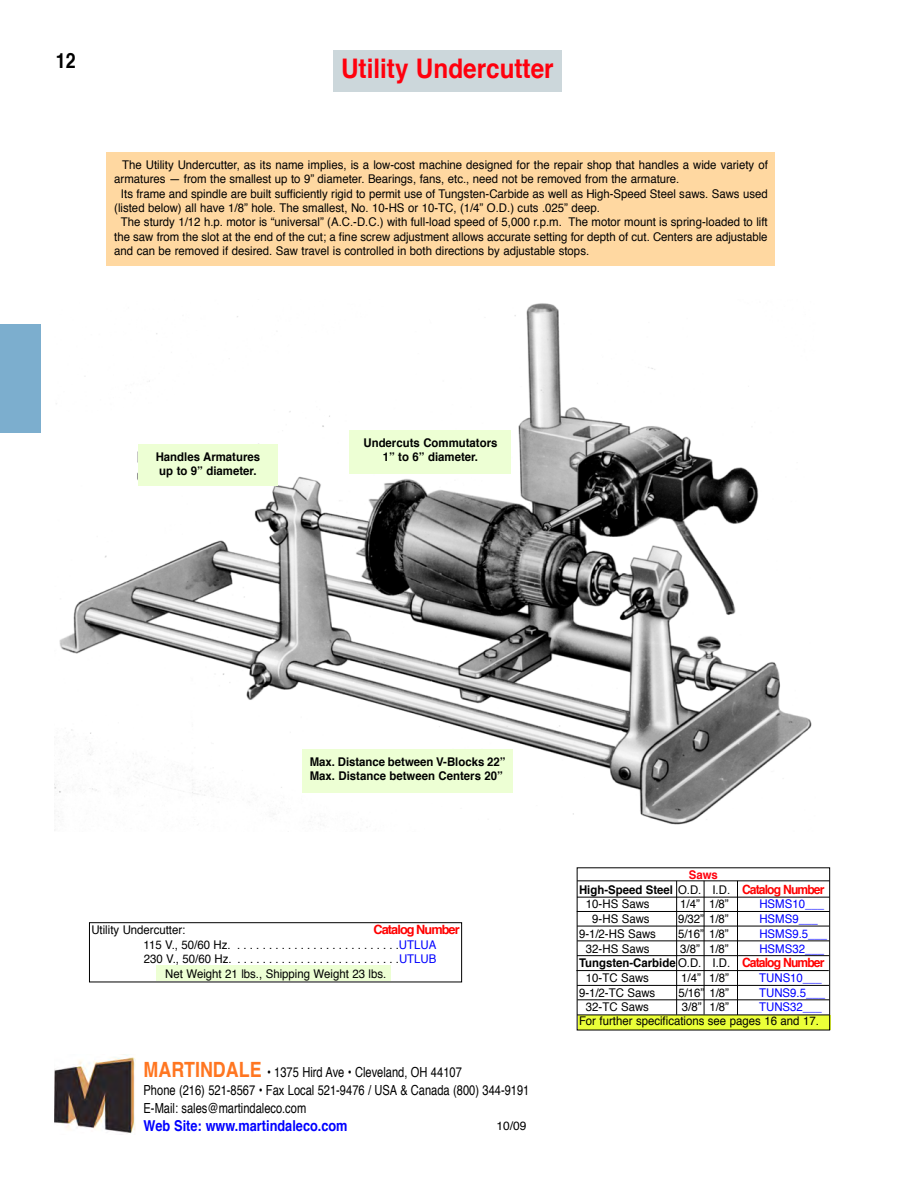
<style>
.page{position:relative;width:918px;height:1187px;background:#fff}
.page>*{position:absolute;margin:0;border:0;box-sizing:border-box;transform-origin:0 0}
.t1{font:700 27px "Helvetica";color:#ff000d;scale:.9 1}
.t2{font:700 21px "Helvetica";color:#000;scale:.85 1}
.t3{font:700 15px "Helvetica";color:#00f;scale:.85 1}
.t4{font:13.8px/18px "Helvetica";color:#000;scale:.8 1}
.t5{font:700 12.75px "Helvetica";letter-spacing:-.07em;color:#f00}
.t6{font:12px "Helvetica";color:#000;scale:.95 1}
.t7{font:700 12px/14.4px "Helvetica";color:#000;scale:.95 1}
.t8{font:12px "Helvetica";color:#00f;scale:.95 1}
.t9{font:12px "Helvetica";color:#000}
.t10{font:700 12px "Helvetica";color:#ff000d;scale:.95 1}
.s1{color:#00f}
.s2{font-weight:700;font-size:21px;color:#ff7621}
.s3{font-weight:400}
.s4{font-size:12.75px;color:#f00}
</style>
<div class="page">
<div style="left:578px;top:1015px;width:253px;height:14px;background:#ebff38"></div>
<img style="left:54px;top:1054px;width:81px;height:80px">
<div style="left:0;top:324px;width:41px;height:108px;background:#7caece"></div>
<img style="left:55px;top:303px;width:757px;height:522px">
<div style="left:107px;top:152px;width:668px;height:114px;background:#ffd8a1"></div>
<div style="left:349px;top:430px;width:162px;height:43px;background:#edffd4"></div>
<div style="left:302px;top:749px;width:211px;height:44px;background:#edffd4"></div>
<div style="left:138px;top:444px;width:140px;height:41px;background:#edffd4"></div>
<svg style="left:576px;top:880px;width:254px;height:135px"></svg>
<div style="left:334px;top:50px;width:228px;height:41px;background:#ccd7db"></div>
<div style="left:156px;top:965px;width:234px;height:15px;background:#edffd4"></div>
<div style="left:89px;top:922px;width:373px;height:60px;border:1px solid #000"></div>
<h2 class="t2" style="left:56px;top:51px;width:25px">12</h2>
<h1 class="t1" style="left:341px;top:57px;width:238px">Utility Undercutter</h1>
<p class="t6" style="left:122px;top:160px;width:681px">The Utility Undercutter, as its name implies, is a low-cost machine designed for the repair shop that handles a wide variety of</p>
<p class="t6" style="left:114px;top:174px;width:596px">armatures — from the smallest up to 9” diameter. Bearings, fans, etc., need not be removed from the armature.</p>
<p class="t6" style="left:121px;top:188px;width:682px">Its frame and spindle are built sufficiently rigid to permit use of Tungsten-Carbide as well as High-Speed Steel saws. Saws used</p>
<p class="t6" style="left:114px;top:203px;width:513px">(listed below) all have 1/8” hole. The smallest, No. 10-HS or 10-TC, (1/4” O.D.) cuts .025” deep.</p>
<p class="t6" style="left:121px;top:217px;width:682px">The sturdy 1/12 h.p. motor is “universal” (A.C.-D.C.) with full-load speed of 5,000 r.p.m. The motor mount is spring-loaded to lift</p>
<p class="t6" style="left:114px;top:232px;width:689px">the saw from the slot at the end of the cut; a fine screw adjustment allows accurate setting for depth of cut. Centers are adjustable</p>
<p class="t6" style="left:114px;top:246px;width:501px">and can be removed if desired. Saw travel is controlled in both directions by adjustable stops.</p>
<p class="t7" style="left:156px;top:450px;width:111px">Handles Armatures up to 9” diameter.</p>
<p class="t7" style="left:364px;top:436px;width:142px;text-align:center">Undercuts Commutators<br>1” to 6” diameter.</p>
<p class="t7" style="left:310px;top:755px;width:208px">Max. Distance between V-Blocks 22”<br>Max. Distance between Centers 20”</p>
<p class="t6" style="left:91px;top:925px;width:101px">Utility Undercutter:</p>
<p class="t5" style="left:373px;top:924px;width:88px">Catalog Number</p>
<p class="t6" style="left:144px;top:939px;width:310px">115 V., 50/60 Hz. ..........................<span class="s1">UTLUA</span></p>
<p class="t6" style="left:144px;top:954px;width:310px">230 V., 50/60 Hz. ..........................<span class="s1">UTLUB</span></p>
<p class="t6" style="left:165px;top:968px;width:234px">Net Weight 21 lbs., Shipping Weight 23 lbs.</p>
<p class="t4" style="left:144px;top:1064px;width:484px"><span class="s2">MARTINDALE</span> • 1375 Hird Ave • Cleveland, OH 44107<br>Phone (216) 521-8567 • Fax Local 521-9476 / USA &amp; Canada (800) 344-9191<br>E-Mail: sales@martindaleco.com</p>
<p class="t3" style="left:144px;top:1119px;width:242px">Web Site: www.martindaleco.com</p>
<p class="t9" style="left:497px;top:1120px;width:32px">10/09</p>
<p class="t10" style="left:689px;top:869px;width:32px">Saws</p>
<p class="t7" style="left:579px;top:883px;width:260px">High-Speed Steel <span class="s3">O.D. I.D.</span> <span class="s4">Catalog Number</span></p>
<p class="t6" style="left:586px;top:899px;width:69px">10-HS Saws</p>
<p class="t6" style="left:680px;top:899px;width:52px">1/4” 1/8”</p>
<p class="t8" style="left:759px;top:899px;width:70px">HSMS10___</p>
<p class="t6" style="left:592px;top:913px;width:62px">9-HS Saws</p>
<p class="t6" style="left:678px;top:913px;width:55px">9/32” 1/8”</p>
<p class="t8" style="left:759px;top:913px;width:63px">HSMS9___</p>
<p class="t6" style="left:579px;top:928px;width:83px">9-1/2-HS Saws</p>
<p class="t6" style="left:678px;top:928px;width:55px">5/16” 1/8”</p>
<p class="t8" style="left:759px;top:928px;width:73px">HSMS9.5___</p>
<p class="t6" style="left:586px;top:943px;width:69px">32-HS Saws</p>
<p class="t6" style="left:680px;top:943px;width:52px">3/8” 1/8”</p>
<p class="t8" style="left:759px;top:943px;width:70px">HSMS32___</p>
<p class="t7" style="left:579px;top:957px;width:260px">Tungsten-Carbide <span class="s3">O.D. I.D.</span> <span class="s4">Catalog Number</span></p>
<p class="t6" style="left:586px;top:973px;width:68px">10-TC Saws</p>
<p class="t6" style="left:681px;top:973px;width:52px">1/4” 1/8”</p>
<p class="t8" style="left:759px;top:973px;width:68px">TUNS10___</p>
<p class="t6" style="left:579px;top:987px;width:82px">9-1/2-TC Saws</p>
<p class="t6" style="left:678px;top:987px;width:55px">5/16” 1/8”</p>
<p class="t8" style="left:759px;top:987px;width:71px">TUNS9.5___</p>
<p class="t6" style="left:586px;top:1001px;width:68px">32-TC Saws</p>
<p class="t6" style="left:682px;top:1001px;width:51px">3/8” 1/8”</p>
<p class="t8" style="left:759px;top:1001px;width:68px">TUNS32___</p>
<p class="t6" style="left:579px;top:1016px;width:254px">For further specifications see pages 16 and 17.</p>
</div>
